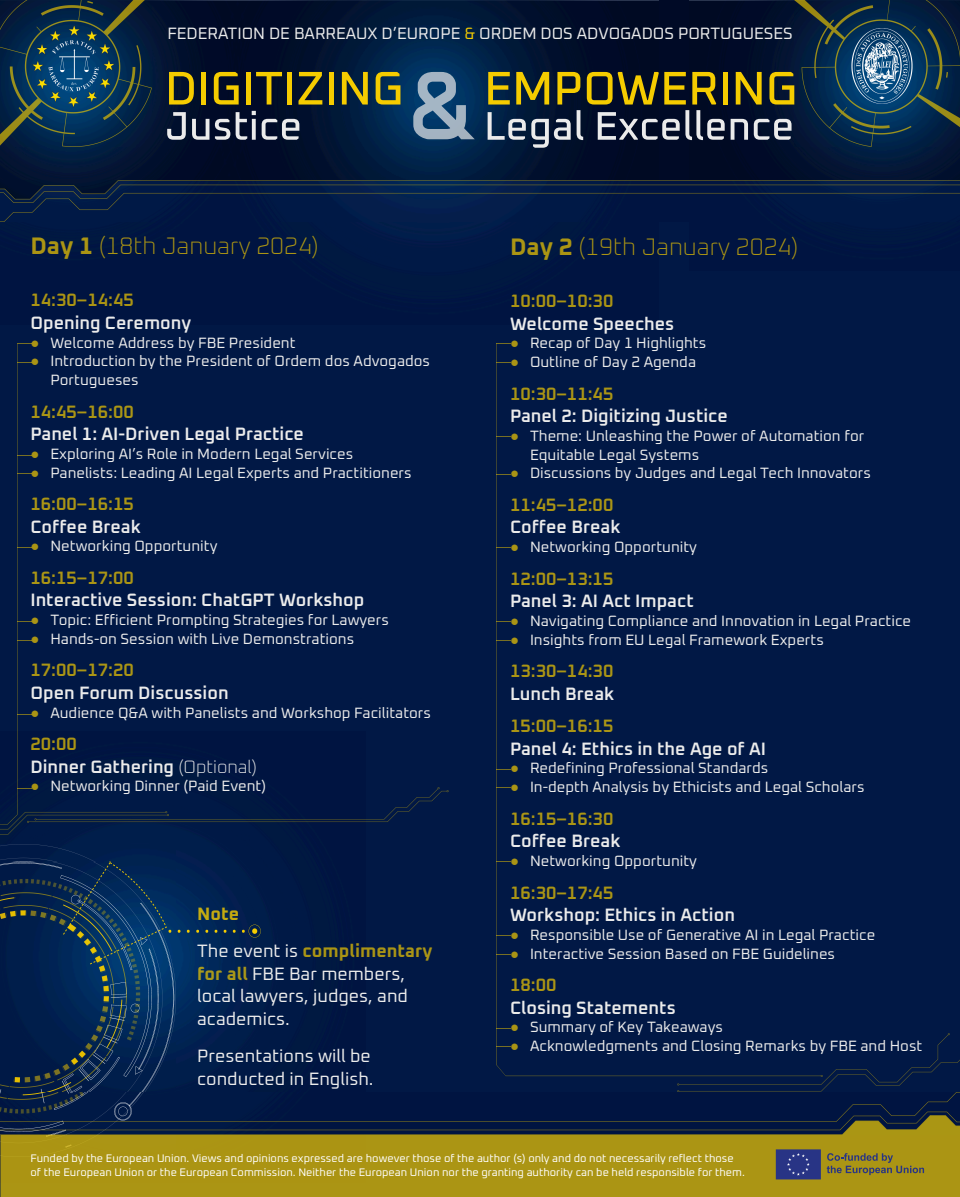
<style>
.page{position:relative;width:960px;height:1197px;background:#fff}
.page>*{position:absolute;margin:0;border:0;box-sizing:border-box;transform-origin:0 0}
.t1{font:200 24px "Oxanium";color:rgb(245 204 0/.7)}
.t2{font:600 18px/22.5px "Oxanium";color:#ebebeb}
.t3{font:600 18px "Oxanium";color:rgb(245 204 0/.7)}
.t4{font:18px/22.5px "Oxanium";color:#ebebeb}
.t5{font:700 18px/37.5px "Oxanium";color:rgb(245 204 0/.69)}
.t6{font:16.5px "Oxanium";color:#ebebeb}
.t7{font:15px/18.8px "Oxanium";color:#ebebeb}
.t8{font:11px/13.8px "Oxanium";color:#fff}
.s1{color:#f5cc00}
.s2{font-weight:700}
.s3{font-family:"Arial";color:rgb(245 204 0/.7)}
.s4{color:rgb(245 204 0/.7)}
.s5{font-weight:200}
.s6{color:rgb(245 204 0/.8)}
.s7{font-weight:400;color:#ebebeb}
.s8{font-weight:700;color:rgb(245 204 0/.69)}
</style>
<div class="page">
<div style="left:0;top:0;width:960px;height:1196px;background:#011845"></div>
<div style="left:658px;top:0;width:32px;height:180px;background:#000a26"></div>
<img style="left:690px;top:0;width:270px;height:180px">
<img style="left:0;top:0;width:658px;height:180px">
<img style="left:0;top:834px;width:251px;height:229px">
<img style="left:795px;top:0;width:165px;height:147px">
<img style="left:0;top:0;width:152px;height:147px">
<img style="left:847px;top:29px;width:69px;height:75px">
<svg style="left:169px;top:72px;width:25px;height:32px"></svg>
<div style="left:201px;top:72px;width:5px;height:32px;background:#f5cc00"></div>
<svg style="left:214px;top:72px;width:25px;height:32px"></svg>
<div style="left:246px;top:72px;width:5px;height:32px;background:#f5cc00"></div>
<svg style="left:256px;top:72px;width:26px;height:32px"></svg>
<div style="left:287px;top:72px;width:5px;height:32px;background:#f5cc00"></div>
<svg style="left:299px;top:72px;width:23px;height:32px"></svg>
<div style="left:329px;top:72px;width:5px;height:32px;background:#f5cc00"></div>
<svg style="left:342px;top:72px;width:26px;height:32px"></svg>
<svg style="left:376px;top:72px;width:24px;height:32px"></svg>
<svg style="left:167px;top:112px;width:19px;height:28px"></svg>
<svg style="left:192px;top:119px;width:17px;height:21px"></svg>
<svg style="left:215px;top:119px;width:15px;height:21px"></svg>
<svg style="left:236px;top:111px;width:20px;height:29px"></svg>
<svg style="left:262px;top:119px;width:37px;height:21px"></svg>
<svg style="left:488px;top:72px;width:22px;height:32px"></svg>
<svg style="left:516px;top:72px;width:33px;height:32px"></svg>
<svg style="left:557px;top:72px;width:23px;height:32px"></svg>
<svg style="left:587px;top:72px;width:99px;height:32px;background:#655a16"></svg>
<svg style="left:692px;top:72px;width:24px;height:32px"></svg>
<hr style="left:723px;top:72px;width:4px;height:32px;background:#f5cc00">
<svg style="left:736px;top:72px;width:26px;height:32px"></svg>
<svg style="left:769px;top:72px;width:25px;height:32px"></svg>
<svg style="left:488px;top:112px;width:83px;height:36px"></svg>
<svg style="left:577px;top:110px;width:6px;height:30px"></svg>
<svg style="left:598px;top:110px;width:127px;height:30px;background:#4c5365"></svg>
<svg style="left:731px;top:119px;width:17px;height:21px"></svg>
<svg style="left:754px;top:119px;width:38px;height:21px"></svg>
<svg style="left:413px;top:72px;width:62px;height:67px;background:#537694"></svg>
<img style="left:0;top:180px;width:960px;height:42px">
<svg style="left:497px;top:343px;width:14px;height:1px"></svg>
<svg style="left:497px;top:436px;width:14px;height:1px"></svg>
<svg style="left:497px;top:474px;width:14px;height:1px"></svg>
<svg style="left:497px;top:547px;width:14px;height:1px"></svg>
<svg style="left:497px;top:621px;width:14px;height:1px"></svg>
<svg style="left:497px;top:640px;width:14px;height:1px"></svg>
<svg style="left:497px;top:787px;width:14px;height:1px"></svg>
<svg style="left:497px;top:861px;width:14px;height:1px"></svg>
<svg style="left:497px;top:935px;width:14px;height:1px"></svg>
<svg style="left:497px;top:1028px;width:14px;height:1px"></svg>
<svg style="left:497px;top:1046px;width:14px;height:1px"></svg>
<svg style="left:677px;top:1033px;width:283px;height:59px"></svg>
<svg style="left:0;top:343px;width:449px;height:491px"></svg>
<img style="left:0;top:845px;width:175px;height:218px">
<svg style="left:161px;top:870px;width:13px;height:195px"></svg>
<svg style="left:0;top:861px;width:161px;height:231px"></svg>
<svg style="left:242px;top:924px;width:19px;height:14px"></svg>
<svg style="left:187px;top:929px;width:3px;height:4px"></svg>
<svg style="left:233px;top:929px;width:3px;height:4px"></svg>
<svg style="left:205px;top:929px;width:3px;height:4px"></svg>
<svg style="left:178px;top:929px;width:3px;height:4px"></svg>
<svg style="left:214px;top:929px;width:13px;height:4px"></svg>
<svg style="left:196px;top:929px;width:3px;height:4px"></svg>
<svg style="left:168px;top:929px;width:4px;height:4px"></svg>
<div style="left:0;top:1134px;width:960px;height:62px;background:#ab9514"></div>
<img style="left:0;top:1092px;width:960px;height:42px">
<svg style="left:776px;top:1149px;width:45px;height:30px"></svg>
<svg style="left:827px;top:1153px;width:97px;height:22px;background:#8d7f2c"></svg>
<p class="t6" style="left:167px;top:26px;width:627px">FEDERATION DE BARREAUX D’EUROPE <span class="s1">&amp;</span> ORDEM DOS ADVOGADOS PORTUGUESES</p>
<h1 class="t1" style="left:30px;top:235px;width:290px"><span class="s2">Day 1</span> (18th January 2024)</h1>
<p class="t3" style="left:30px;top:292px;width:105px">14:30–14:45</p>
<p class="t2" style="left:30px;top:312px;width:162px">Opening Ceremony</p>
<p class="t7" style="left:30px;top:334px;width:267px"><span class="s3">●</span> Welcome Address by FBE President</p>
<p class="t7" style="left:50px;top:352px;width:381px;text-indent:-20px"><span class="s3">●</span> Introduction by the President of Ordem dos Advogados<br>Portugueses</p>
<p class="t3" style="left:30px;top:403px;width:105px">14:45–16:00</p>
<p class="t2" style="left:30px;top:423px;width:275px">Panel 1: AI-Driven Legal Practice</p>
<p class="t7" style="left:30px;top:445px;width:324px"><span class="s3">●</span> Exploring AI’s Role in Modern Legal Services</p>
<p class="t7" style="left:30px;top:464px;width:383px"><span class="s3">●</span> Panelists: Leading AI Legal Experts and Practitioners</p>
<p class="t3" style="left:30px;top:496px;width:105px">16:00–16:15</p>
<p class="t2" style="left:30px;top:516px;width:112px">Coffee Break</p>
<p class="t7" style="left:30px;top:537px;width:189px"><span class="s3">●</span> Networking Opportunity</p>
<p class="t3" style="left:30px;top:569px;width:105px">16:15–17:00</p>
<p class="t2" style="left:30px;top:590px;width:335px">Interactive Session: ChatGPT Workshop</p>
<p class="t7" style="left:30px;top:611px;width:360px"><span class="s3">●</span> Topic: Efficient Prompting Strategies for Lawyers</p>
<p class="t7" style="left:30px;top:630px;width:325px"><span class="s3">●</span> Hands-on Session with Live Demonstrations</p>
<p class="t3" style="left:30px;top:662px;width:105px">17:00–17:20</p>
<p class="t2" style="left:30px;top:682px;width:200px">Open Forum Discussion</p>
<p class="t7" style="left:30px;top:704px;width:402px"><span class="s3">●</span> Audience Q&amp;A with Panelists and Workshop Facilitators</p>
<p class="t2" style="left:30px;top:733px;width:228px"><span class="s4">20:00<br></span>Dinner Gathering <span class="s5">(Optional)</span></p>
<p class="t7" style="left:30px;top:777px;width:237px"><span class="s3">●</span> Networking Dinner (Paid Event)</p>
<p class="t5" style="left:197px;top:895px;width:237px"><span class="s6">Note<br></span><span class="s7">The event is</span> complimentary</p>
<p class="t4" style="left:197px;top:963px;width:212px"><span class="s8">for all</span> FBE Bar members, local lawyers, judges, and academics.</p>
<p class="t4" style="left:197px;top:1045px;width:178px">Presentations will be conducted in English.</p>
<h1 class="t1" style="left:510px;top:235px;width:290px"><span class="s2">Day 2</span> (19th January 2024)</h1>
<p class="t3" style="left:510px;top:293px;width:105px">10:00–10:30</p>
<p class="t2" style="left:510px;top:313px;width:166px">Welcome Speeches</p>
<p class="t7" style="left:510px;top:334px;width:198px"><span class="s3">●</span> Recap of Day 1 Highlights</p>
<p class="t7" style="left:510px;top:353px;width:188px"><span class="s3">●</span> Outline of Day 2 Agenda</p>
<p class="t3" style="left:510px;top:385px;width:105px">10:30–11:45</p>
<p class="t2" style="left:510px;top:405px;width:219px">Panel 2: Digitizing Justice</p>
<p class="t7" style="left:530px;top:427px;width:336px;text-indent:-20px"><span class="s3">●</span> Theme: Unleashing the Power of Automation for<br>Equitable Legal Systems</p>
<p class="t7" style="left:510px;top:464px;width:362px"><span class="s3">●</span> Discussions by Judges and Legal Tech Innovators</p>
<p class="t3" style="left:510px;top:496px;width:105px">11:45–12:00</p>
<p class="t2" style="left:510px;top:517px;width:112px">Coffee Break</p>
<p class="t7" style="left:510px;top:538px;width:189px"><span class="s3">●</span> Networking Opportunity</p>
<p class="t3" style="left:510px;top:570px;width:105px">12:00–13:15</p>
<p class="t2" style="left:510px;top:590px;width:185px">Panel 3: AI Act Impact</p>
<p class="t7" style="left:510px;top:612px;width:403px"><span class="s3">●</span> Navigating Compliance and Innovation in Legal Practice</p>
<p class="t7" style="left:510px;top:631px;width:315px"><span class="s3">●</span> Insights from EU Legal Framework Experts</p>
<p class="t3" style="left:510px;top:663px;width:105px">13:30–14:30</p>
<p class="t2" style="left:510px;top:683px;width:106px">Lunch Break</p>
<p class="t3" style="left:510px;top:718px;width:105px">15:00–16:15</p>
<p class="t2" style="left:510px;top:738px;width:258px">Panel 4: Ethics in the Age of AI</p>
<p class="t7" style="left:510px;top:759px;width:260px"><span class="s3">●</span> Redefining Professional Standards</p>
<p class="t7" style="left:510px;top:778px;width:356px"><span class="s3">●</span> In-depth Analysis by Ethicists and Legal Scholars</p>
<p class="t3" style="left:510px;top:810px;width:105px">16:15–16:30</p>
<p class="t2" style="left:510px;top:830px;width:112px">Coffee Break</p>
<p class="t7" style="left:510px;top:852px;width:189px"><span class="s3">●</span> Networking Opportunity</p>
<p class="t3" style="left:510px;top:884px;width:105px">16:30–17:45</p>
<p class="t2" style="left:510px;top:904px;width:227px">Workshop: Ethics in Action</p>
<p class="t7" style="left:510px;top:926px;width:367px"><span class="s3">●</span> Responsible Use of Generative AI in Legal Practice</p>
<p class="t7" style="left:510px;top:944px;width:327px"><span class="s3">●</span> Interactive Session Based on FBE Guidelines</p>
<p class="t3" style="left:510px;top:976px;width:48px">18:00</p>
<p class="t2" style="left:510px;top:997px;width:167px">Closing Statements</p>
<p class="t7" style="left:510px;top:1018px;width:214px"><span class="s3">●</span> Summary of Key Takeaways</p>
<p class="t7" style="left:510px;top:1037px;width:414px"><span class="s3">●</span> Acknowledgments and Closing Remarks by FBE and Host</p>
<p class="t8" style="left:30px;top:1152px;width:716px">Funded by the European Union. Views and opinions expressed are however those of the author (s) only and do not necessarily reflect those of the European Union or the European Commission. Neither the European Union nor the granting authority can be held responsible for them.</p>
</div>
